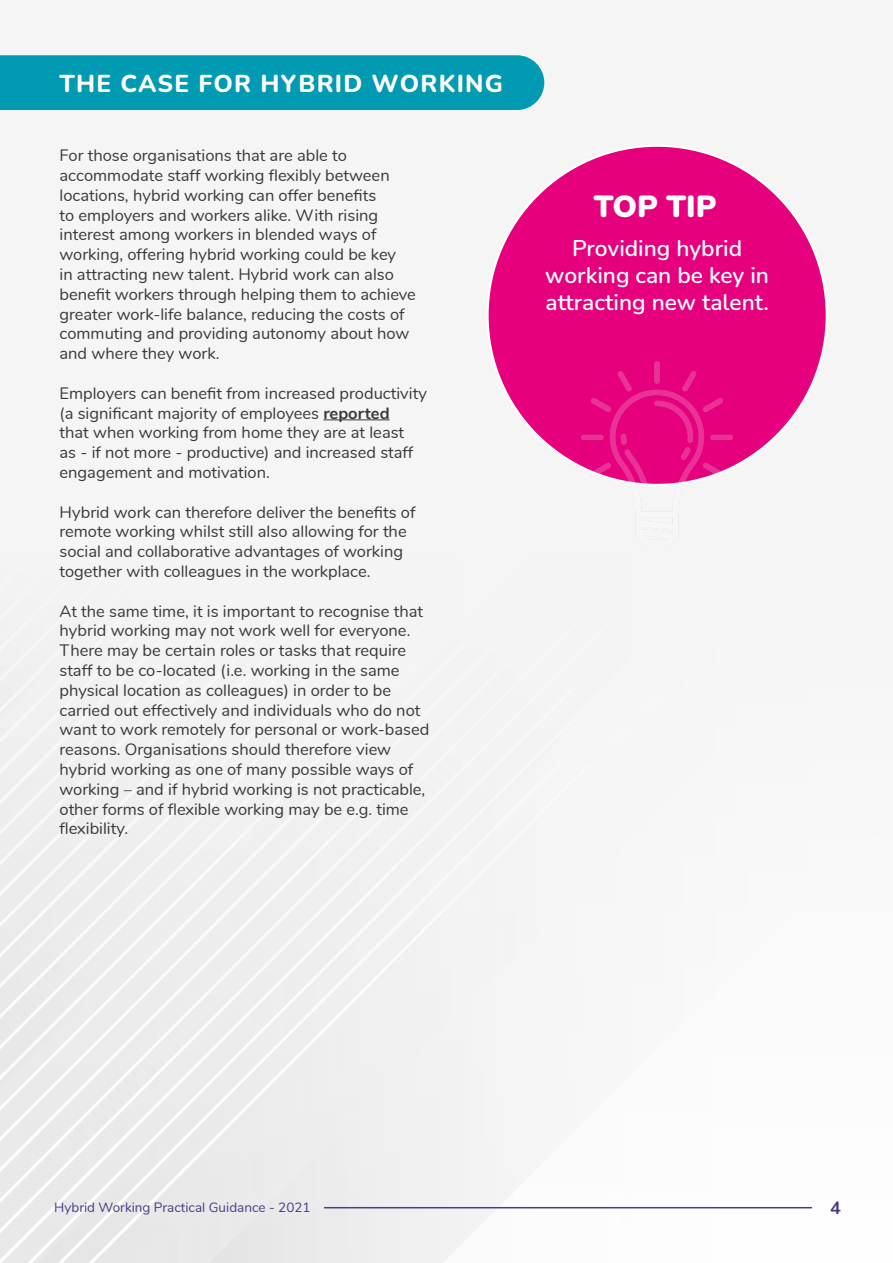
<style>
.page{position:relative;width:893px;height:1263px;background:#f5f5f5}
.page>*{position:absolute;margin:0;border:0;box-sizing:border-box;transform-origin:0 0}
.t1{font:900 30.6px "Nunito";color:#fff}
.t2{font:800 24.45px "Nunito";letter-spacing:.05em;color:#fff}
.t3{font:600 22.8px/27.3px "Nunito";color:#fff;text-align:center}
.t4{font:700 18px "Nunito";color:#4d3988}
.t5{font:16.5px/19.8px "Nunito";color:#3c3835}
.t6{font:13.5px "Nunito";color:#4d3988}
.s1{font-weight:700}
</style>
<div class="page">
<div style="left:76px;top:1101px;width:354px;height:162px;background:#ebebeb"></div>
<hr style="left:323px;top:419px;width:67px;height:1px;background:#3c3835">
<div style="left:487px;top:146px;width:340px;height:339px;background:#e6007d;border-radius:50%"></div>
<img style="left:571px;top:362px;width:172px;height:161px">
<div style="left:0;top:55px;width:544px;height:55px;background:#009ab2"></div>
<hr style="left:325px;top:1207px;width:486px;height:1px;background:#4d3988">
<h2 class="t2" style="left:60px;top:66px;width:445px">THE CASE FOR HYBRID WORKING</h2>
<p class="t5" style="left:60px;top:145px;width:358px">For those organisations that are able to accommodate staff working flexibly between locations, hybrid working can offer benefits<br>to employers and workers alike. With rising interest among workers in blended ways of working, offering hybrid working could be key<br>in attracting new talent. Hybrid work can also benefit workers through helping them to achieve greater work-life balance, reducing the costs of commuting and providing autonomy about how and where they work.</p>
<p class="t5" style="left:60px;top:382px;width:369px">Employers can benefit from increased productivity (a significant majority of employees <span class="s1">reported<br></span>that when working from home they are at least<br>as - if not more - productive) and increased staff engagement and motivation.</p>
<p class="t5" style="left:60px;top:501px;width:357px">Hybrid work can therefore deliver the benefits of remote working whilst still also allowing for the social and collaborative advantages of working together with colleagues in the workplace.</p>
<p class="t5" style="left:60px;top:600px;width:371px">At the same time, it is important to recognise that hybrid working may not work well for everyone.<br>There may be certain roles or tasks that require staff to be co-located (i.e. working in the same physical location as colleagues) in order to be carried out effectively and individuals who do not want to work remotely for personal or work-based reasons. Organisations should therefore view hybrid working as one of many possible ways of working – and if hybrid working is not practicable, other forms of flexible working may be e.g. time flexibility.</p>
<h1 class="t1" style="left:594px;top:185px;width:124px">TOP TIP</h1>
<h3 class="t3" style="left:545px;top:233px;width:225px">Providing hybrid working can be key in attracting new talent.</h3>
<p class="t6" style="left:54px;top:1197px;width:258px">Hybrid Working Practical Guidance - 2021</p>
<p class="t4" style="left:830px;top:1194px;width:12px">4</p>
</div>
